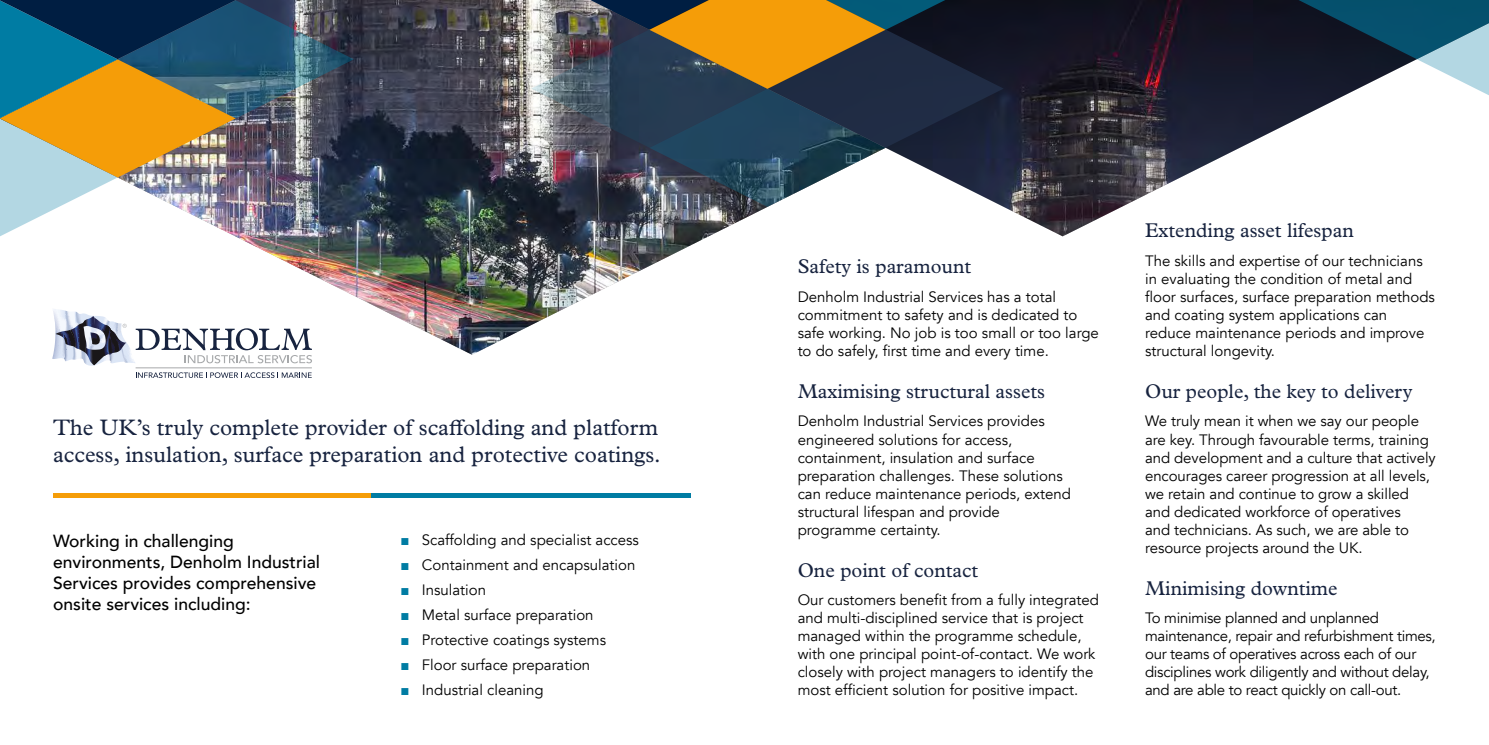
<style>
.page{position:relative;width:1489px;height:745px;background:#fff}
.page>*{position:absolute;margin:0;border:0;box-sizing:border-box;transform-origin:0 0}
.t1{font:22.5px/27px "Plantin MT Pro";color:#17233f}
.t2{font:20px "Plantin MT Pro";color:#17233f}
.t3{font:500 17.5px/21px "Avenir";color:#000}
.t4{font:15px/18px "Avenir";color:#000}
.t5{font:15px/18px "Avenir";letter-spacing:-.02em;color:#000}
.s1{font-family:"Arial";color:#007ca3}
</style>
<div class="page">
<img style="left:235px;top:0;width:474px;height:354px">
<img style="left:612px;top:0;width:687px;height:236px">
<img style="left:0;top:0;width:354px;height:236px">
<svg style="left:1274px;top:0;width:214px;height:118px"></svg>
<svg style="left:531px;top:0;width:472px;height:207px;background:#5a5b57"></svg>
<svg style="left:136px;top:372px;width:176px;height:6px"></svg>
<svg style="left:52px;top:308px;width:260px;height:58px"></svg>
<hr style="left:136px;top:367px;width:176px;height:1px;background:#a7a9ab">
<hr style="left:53px;top:493px;width:318px;height:4px;background:#f59d08">
<hr style="left:371px;top:493px;width:320px;height:4px;background:#007ca3">
<h1 class="t1" style="left:53px;top:413px;width:609px">The UK’s truly complete provider of scaffolding and platform access, insulation, surface preparation and protective coatings.</h1>
<p class="t3" style="left:53px;top:529px;width:268px">Working in challenging environments, Denholm Industrial<br>Services provides comprehensive onsite services including:</p>
<p class="t4" style="left:400px;top:530px;width:240px"><span class="s1">■</span> Scaffolding and specialist access</p>
<p class="t4" style="left:400px;top:555px;width:236px"><span class="s1">■</span> Containment and encapsulation</p>
<p class="t4" style="left:400px;top:580px;width:87px"><span class="s1">■</span> Insulation</p>
<p class="t4" style="left:400px;top:605px;width:194px"><span class="s1">■</span> Metal surface preparation</p>
<p class="t4" style="left:400px;top:631px;width:207px"><span class="s1">■</span> Protective coatings systems</p>
<p class="t4" style="left:400px;top:656px;width:191px"><span class="s1">■</span> Floor surface preparation</p>
<p class="t4" style="left:400px;top:681px;width:144px"><span class="s1">■</span> Industrial cleaning</p>
<h2 class="t2" style="left:797px;top:254px;width:175px">Safety is paramount</h2>
<p class="t4" style="left:797px;top:287px;width:303px">Denholm Industrial Services has a total commitment to safety and is dedicated to safe working. No job is too small or too large to do safely, first time and every time.</p>
<h2 class="t2" style="left:797px;top:379px;width:249px">Maximising structural assets</h2>
<p class="t4" style="left:797px;top:412px;width:275px">Denholm Industrial Services provides engineered solutions for access, containment, insulation and surface preparation challenges. These solutions can reduce maintenance periods, extend structural lifespan and provide programme certainty.</p>
<h2 class="t2" style="left:797px;top:558px;width:182px">One point of contact</h2>
<p class="t4" style="left:797px;top:591px;width:303px">Our customers benefit from a fully integrated and multi-disciplined service that is project managed within the programme schedule, with one principal point-of-contact. We work closely with project managers to identify the most efficient solution for positive impact.</p>
<h2 class="t2" style="left:1144px;top:218px;width:210px">Extending asset lifespan</h2>
<p class="t4" style="left:1144px;top:251px;width:291px">The skills and expertise of our technicians in evaluating the condition of metal and floor surfaces, surface preparation methods and coating system applications can reduce maintenance periods and improve structural longevity.</p>
<h2 class="t2" style="left:1144px;top:379px;width:269px">Our people, the key to delivery</h2>
<p class="t4" style="left:1144px;top:412px;width:292px">We truly mean it when we say our people are key. Through favourable terms, training and development and a culture that actively encourages career progression at all levels, we retain and continue to grow a skilled and dedicated workforce of operatives<br>and technicians. As such, we are able to resource projects around the UK.</p>
<h2 class="t2" style="left:1144px;top:576px;width:194px">Minimising downtime</h2>
<p class="t5" style="left:1144px;top:609px;width:292px">To minimise planned and unplanned maintenance, repair and refurbishment times, our teams of operatives across each of our disciplines work diligently and without delay, and are able to react quickly on call-out.</p>
</div>
